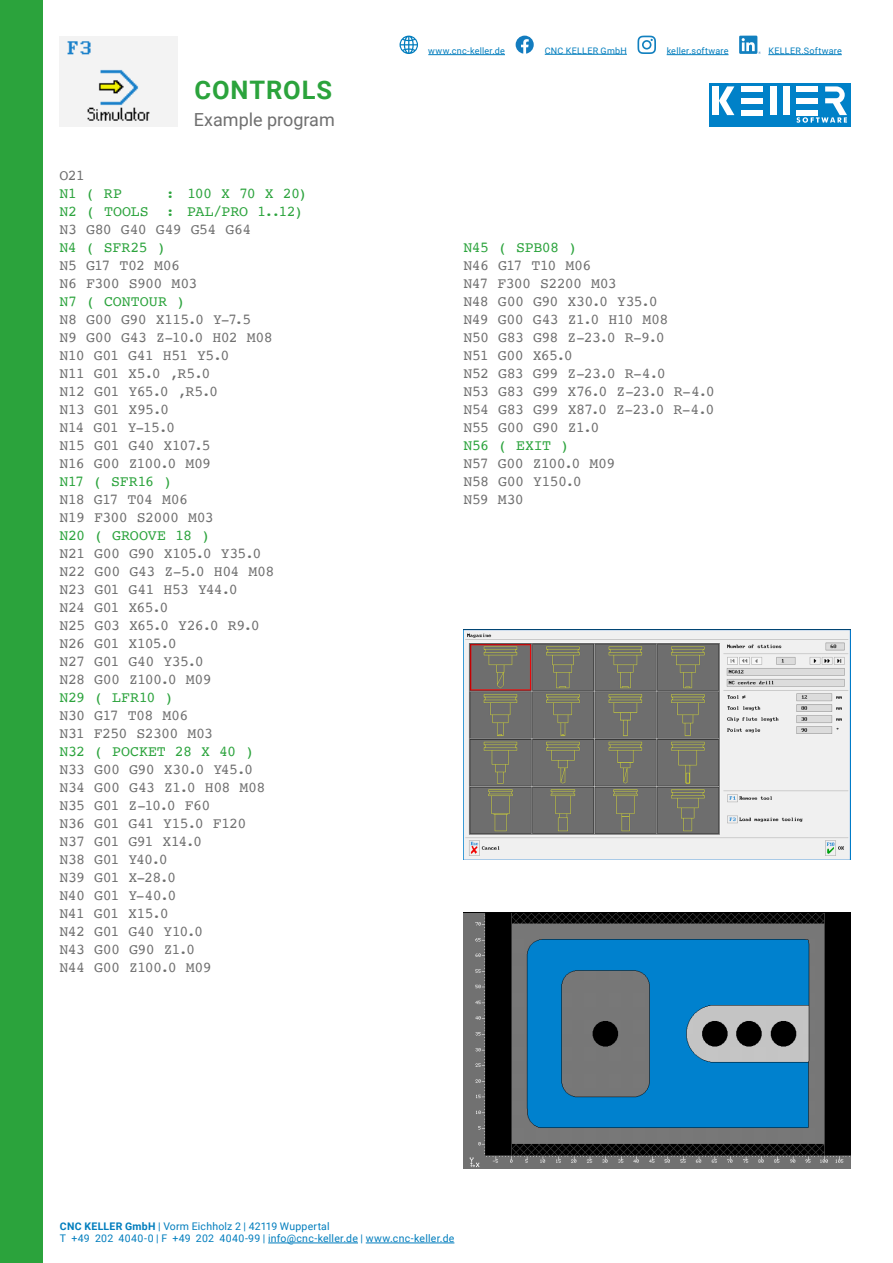
<style>
.page{position:relative;width:893px;height:1263px;background:#fff}
.page>*{position:absolute;margin:0;border:0;box-sizing:border-box;transform-origin:0 0}
.t1{font:700 25.5px "Roboto";letter-spacing:.035em;color:#2ba33c}
.UnterKapitelname_L{font:18px "Roboto";color:#6f6f6f}
.Beispielprogramm{font:15px "Courier";letter-spacing:-.045em;color:#6f6f6f}
.Beispielprogramm-2{font:15px "Courier";letter-spacing:-.025em;color:#2ba33c}
.Beispielprogramm-3{font:15px "Courier";letter-spacing:-.005em;color:#2ba33c}
.t2{font:10.5px/12.6px "Roboto";letter-spacing:.02em;color:#007dbd}
.t3{font:9px "Roboto";letter-spacing:.03em;color:#007dbd}
.s1{font-weight:700}
</style>
<div class="page">
<img style="left:463px;top:629px;width:387px;height:230px">
<img style="left:463px;top:913px;width:387px;height:255px">
<div style="left:0;top:0;width:43px;height:1263px;background:#2ba33c"></div>
<img style="left:60px;top:36px;width:117px;height:90px">
<div style="left:709px;top:83px;width:141px;height:43px;background:#0081c8"></div>
<svg style="left:719px;top:86px;width:15px;height:29px"></svg>
<div style="left:712px;top:86px;width:7px;height:29px;background:#fff"></div>
<div style="left:770px;top:86px;width:6px;height:29px;background:#fff"></div>
<div style="left:783px;top:86px;width:6px;height:29px;background:#fff"></div>
<div style="left:741px;top:86px;width:22px;height:6px;background:#fff"></div>
<div style="left:741px;top:98px;width:22px;height:5px;background:#fff"></div>
<div style="left:741px;top:110px;width:22px;height:5px;background:#fff"></div>
<svg style="left:796px;top:86px;width:51px;height:37px"></svg>
<hr style="left:545px;top:54px;width:82px;height:1px;background:#007dbd">
<svg style="left:516px;top:36px;width:18px;height:18px"></svg>
<hr style="left:667px;top:54px;width:61px;height:1px;background:#007dbd">
<svg style="left:637px;top:36px;width:19px;height:18px"></svg>
<hr style="left:428px;top:54px;width:77px;height:1px;background:#007dbd">
<svg style="left:400px;top:36px;width:18px;height:18px"></svg>
<hr style="left:768px;top:54px;width:74px;height:1px;background:#007dbd">
<svg style="left:739px;top:36px;width:22px;height:18px"></svg>
<hr style="left:268px;top:1243px;width:90px;height:1px;background:#007dbd">
<hr style="left:366px;top:1243px;width:88px;height:1px;background:#007dbd">
<h1 class="t1" style="left:194px;top:72px;width:139px">CONTROLS</h1>
<p class="UnterKapitelname_L" style="left:194px;top:107px;width:142px">Example program</p>
<p class="Beispielprogramm" style="left:60px;top:164px;width:27px">O21</p>
<p class="Beispielprogramm-2" style="left:60px;top:182px;width:64px">N1 ( RP</p>
<p class="Beispielprogramm-2" style="left:166px;top:182px;width:143px">: 100 X 70 X 20)</p>
<p class="Beispielprogramm-2" style="left:60px;top:200px;width:245px">N2 ( TOOLS : PAL/PRO 1..12)</p>
<p class="Beispielprogramm" style="left:60px;top:218px;width:194px">N3 G80 G40 G49 G54 G64</p>
<p class="Beispielprogramm-2" style="left:60px;top:236px;width:108px">N4 ( SFR25 )</p>
<p class="Beispielprogramm" style="left:60px;top:254px;width:122px">N5 G17 T02 M06</p>
<p class="Beispielprogramm" style="left:60px;top:272px;width:139px">N6 F300 S900 M03</p>
<p class="Beispielprogramm-3" style="left:60px;top:290px;width:127px">N7 ( CONTOUR )</p>
<p class="Beispielprogramm" style="left:60px;top:308px;width:193px">N8 G00 G90 X115.0 Y-7.5</p>
<p class="Beispielprogramm" style="left:60px;top:326px;width:215px">N9 G00 G43 Z-10.0 H02 M08</p>
<p class="Beispielprogramm" style="left:60px;top:344px;width:171px">N10 G01 G41 H51 Y5.0</p>
<p class="Beispielprogramm" style="left:60px;top:362px;width:152px">N11 G01 X5.0 ,R5.0</p>
<p class="Beispielprogramm" style="left:60px;top:380px;width:160px">N12 G01 Y65.0 ,R5.0</p>
<p class="Beispielprogramm" style="left:60px;top:398px;width:111px">N13 G01 X95.0</p>
<p class="Beispielprogramm" style="left:60px;top:416px;width:117px">N14 G01 Y-15.0</p>
<p class="Beispielprogramm" style="left:60px;top:434px;width:153px">N15 G01 G40 X107.5</p>
<p class="Beispielprogramm" style="left:60px;top:452px;width:153px">N16 G00 Z100.0 M09</p>
<p class="Beispielprogramm-2" style="left:60px;top:470px;width:114px">N17 ( SFR16 )</p>
<p class="Beispielprogramm" style="left:60px;top:488px;width:130px">N18 G17 T04 M06</p>
<p class="Beispielprogramm" style="left:60px;top:506px;width:156px">N19 F300 S2000 M03</p>
<p class="Beispielprogramm-2" style="left:60px;top:524px;width:152px">N20 ( GROOVE 18 )</p>
<p class="Beispielprogramm" style="left:60px;top:542px;width:203px">N21 G00 G90 X105.0 Y35.0</p>
<p class="Beispielprogramm" style="left:60px;top:560px;width:217px">N22 G00 G43 Z-5.0 H04 M08</p>
<p class="Beispielprogramm" style="left:60px;top:578px;width:180px">N23 G01 G41 H53 Y44.0</p>
<p class="Beispielprogramm" style="left:60px;top:596px;width:111px">N24 G01 X65.0</p>
<p class="Beispielprogramm" style="left:60px;top:614px;width:202px">N25 G03 X65.0 Y26.0 R9.0</p>
<p class="Beispielprogramm" style="left:60px;top:632px;width:119px">N26 G01 X105.0</p>
<p class="Beispielprogramm" style="left:60px;top:650px;width:146px">N27 G01 G40 Y35.0</p>
<p class="Beispielprogramm" style="left:60px;top:668px;width:154px">N28 G00 Z100.0 M09</p>
<p class="Beispielprogramm-2" style="left:60px;top:686px;width:116px">N29 ( LFR10 )</p>
<p class="Beispielprogramm" style="left:60px;top:704px;width:130px">N30 G17 T08 M06</p>
<p class="Beispielprogramm" style="left:60px;top:722px;width:155px">N31 F250 S2300 M03</p>
<p class="Beispielprogramm-2" style="left:60px;top:740px;width:196px">N32 ( POCKET 28 X 40 )</p>
<p class="Beispielprogramm" style="left:60px;top:758px;width:195px">N33 G00 G90 X30.0 Y45.0</p>
<p class="Beispielprogramm" style="left:60px;top:776px;width:208px">N34 G00 G43 Z1.0 H08 M08</p>
<p class="Beispielprogramm" style="left:60px;top:794px;width:152px">N35 G01 Z-10.0 F60</p>
<p class="Beispielprogramm" style="left:60px;top:812px;width:188px">N36 G01 G41 Y15.0 F120</p>
<p class="Beispielprogramm" style="left:60px;top:830px;width:144px">N37 G01 G91 X14.0</p>
<p class="Beispielprogramm" style="left:60px;top:848px;width:110px">N38 G01 Y40.0</p>
<p class="Beispielprogramm" style="left:60px;top:866px;width:118px">N39 G01 X-28.0</p>
<p class="Beispielprogramm" style="left:60px;top:884px;width:118px">N40 G01 Y-40.0</p>
<p class="Beispielprogramm" style="left:60px;top:902px;width:111px">N41 G01 X15.0</p>
<p class="Beispielprogramm" style="left:60px;top:920px;width:145px">N42 G01 G40 Y10.0</p>
<p class="Beispielprogramm" style="left:60px;top:938px;width:137px">N43 G00 G90 Z1.0</p>
<p class="Beispielprogramm" style="left:60px;top:956px;width:154px">N44 G00 Z100.0 M09</p>
<p class="t3" style="left:428px;top:44px;width:78px">www.cnc-keller.de</p>
<p class="t3" style="left:545px;top:44px;width:84px">CNC KELLER GmbH</p>
<p class="t3" style="left:667px;top:44px;width:63px">keller.software</p>
<p class="t3" style="left:768px;top:44px;width:75px">KELLER.Software</p>
<p class="Beispielprogramm-2" style="left:463px;top:236px;width:115px">N45 ( SPB08 )</p>
<p class="Beispielprogramm" style="left:463px;top:254px;width:129px">N46 G17 T10 M06</p>
<p class="Beispielprogramm" style="left:463px;top:272px;width:155px">N47 F300 S2200 M03</p>
<p class="Beispielprogramm" style="left:463px;top:290px;width:196px">N48 G00 G90 X30.0 Y35.0</p>
<p class="Beispielprogramm" style="left:463px;top:308px;width:207px">N49 G00 G43 Z1.0 H10 M08</p>
<p class="Beispielprogramm" style="left:463px;top:326px;width:203px">N50 G83 G98 Z-23.0 R-9.0</p>
<p class="Beispielprogramm" style="left:463px;top:344px;width:111px">N51 G00 X65.0</p>
<p class="Beispielprogramm" style="left:463px;top:362px;width:204px">N52 G83 G99 Z-23.0 R-4.0</p>
<p class="Beispielprogramm" style="left:463px;top:380px;width:253px">N53 G83 G99 X76.0 Z-23.0 R-4.0</p>
<p class="Beispielprogramm" style="left:463px;top:398px;width:252px">N54 G83 G99 X87.0 Z-23.0 R-4.0</p>
<p class="Beispielprogramm" style="left:463px;top:416px;width:137px">N55 G00 G90 Z1.0</p>
<p class="Beispielprogramm-2" style="left:463px;top:434px;width:107px">N56 ( EXIT )</p>
<p class="Beispielprogramm" style="left:463px;top:452px;width:153px">N57 G00 Z100.0 M09</p>
<p class="Beispielprogramm" style="left:463px;top:470px;width:120px">N58 G00 Y150.0</p>
<p class="Beispielprogramm" style="left:463px;top:488px;width:62px">N59 M30</p>
<p class="t2" style="left:60px;top:1219px;width:396px"><span class="s1">CNC KELLER GmbH</span> | Vorm Eichholz 2 | 42119 Wuppertal<br>T +49 202 4040-0 | F +49 202 4040-99 | info@cnc-keller.de | www.cnc-keller.de</p>
</div>
